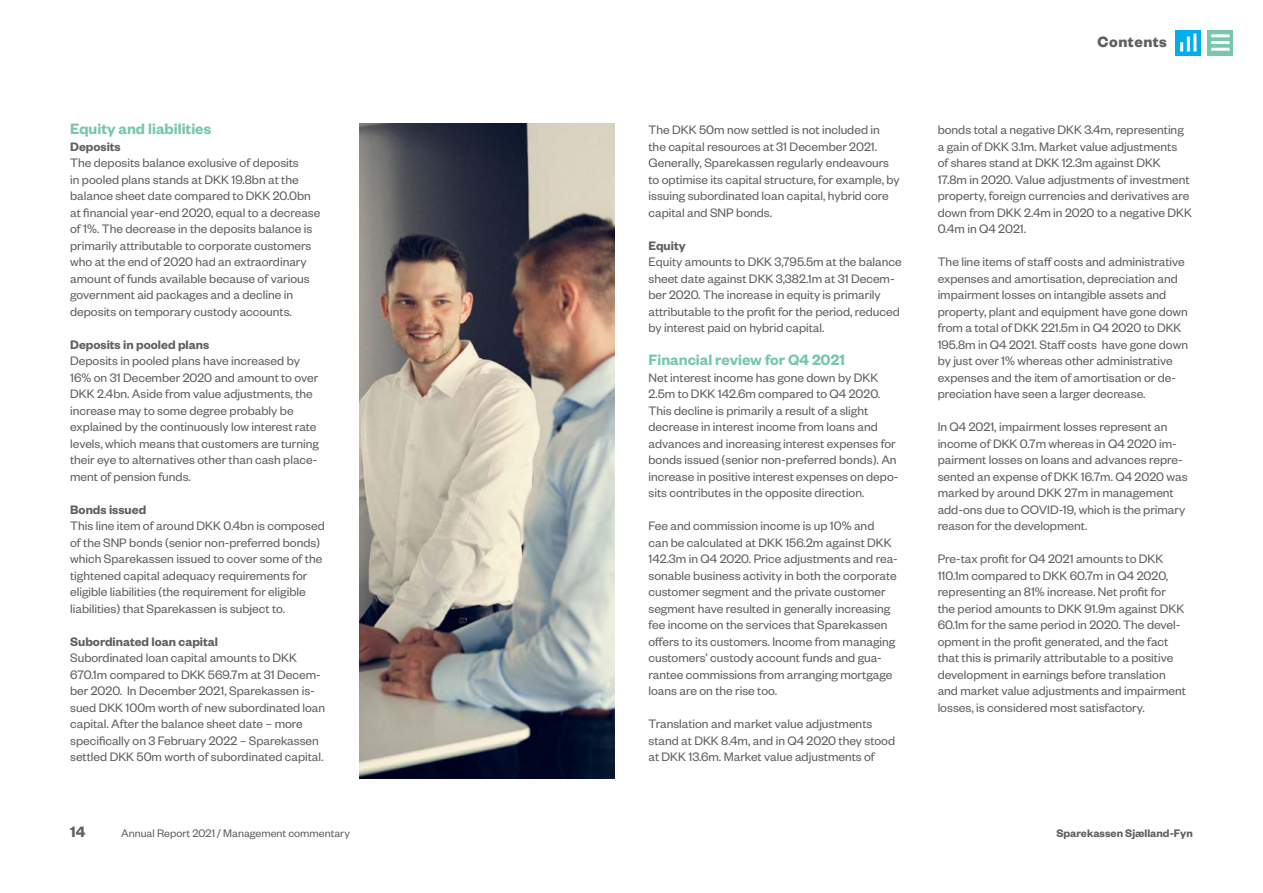
<style>
.page{position:relative;width:1263px;height:893px;background:#fff}
.page>*{position:absolute;margin:0;border:0;box-sizing:border-box;transform-origin:0 0}
.t1{font:600 16.5px "Founders Grotesk";color:#77c8aa}
.t2{font:700 16.5px "Founders Grotesk";letter-spacing:.03em;color:#5f6062}
.t3{font:600 16.5px "Founders Grotesk";color:#5f6062}
.t4{font:13.5px/16.5px "Founders Grotesk";color:#5f6062}
.t5{font:600 13.5px "Founders Grotesk";color:#5f6062}
.t6{font:12px "Founders Grotesk";color:#5f6062}
.t7{font:600 12px "Founders Grotesk";color:#5f6062}
</style>
<div class="page">
<img style="left:359px;top:123px;width:255px;height:655px">
<div style="left:1208px;top:30px;width:25px;height:25px;background:#77c8aa"></div>
<hr style="left:1211px;top:34px;width:18px;height:3px;background:#fff">
<hr style="left:1211px;top:41px;width:18px;height:3px;background:#fff">
<hr style="left:1211px;top:48px;width:18px;height:3px;background:#fff">
<div style="left:1175px;top:30px;width:26px;height:25px;background:#00aeef"></div>
<hr style="left:1193px;top:34px;width:3px;height:18px;background:#fff">
<hr style="left:1187px;top:37px;width:3px;height:15px;background:#fff">
<svg style="left:1180px;top:42px;width:3px;height:10px"></svg>
<p class="t1" style="left:70px;top:119px;width:143px">Equity and liabilities</p>
<p class="t5" style="left:70px;top:138px;width:52px">Deposits</p>
<p class="t4" style="left:70px;top:154px;width:252px">The deposits balance exclusive of deposits<br>in pooled plans stands at DKK 19.8bn at the balance sheet date compared to DKK 20.0bn at financial year-end 2020, equal to a decrease of 1%. The decrease in the deposits balance is primarily attributable to corporate customers who at the end of 2020 had an extraordinary amount of funds available because of various government aid packages and a decline in deposits on temporary custody accounts.</p>
<p class="t5" style="left:70px;top:336px;width:141px">Deposits in pooled plans</p>
<p class="t4" style="left:70px;top:352px;width:250px">Deposits in pooled plans have increased by 16% on 31 December 2020 and amount to over DKK 2.4bn. Aside from value adjustments, the increase may to some degree probably be explained by the continuously low interest rate levels, which means that customers are turning their eye to alternatives other than cash place&shy;ment of pension funds.</p>
<p class="t5" style="left:70px;top:501px;width:78px">Bonds issued</p>
<p class="t4" style="left:70px;top:517px;width:256px">This line item of around DKK 0.4bn is composed of the SNP bonds (senior non-preferred bonds) which Sparekassen issued to cover some of the tightened capital adequacy requirements for eligible liabilities (the requirement for eligible liabilities) that Sparekassen is subject to.</p>
<p class="t5" style="left:70px;top:633px;width:149px">Subordinated loan capital</p>
<p class="t4" style="left:70px;top:649px;width:257px">Subordinated loan capital amounts to DKK 670.1m compared to DKK 569.7m at 31 Decem&shy;ber 2020. In December 2021, Sparekassen is&shy;sued DKK 100m worth of new subordinated loan capital. After the balance sheet date – more specifically on 3 February 2022 – Sparekassen settled DKK 50m worth of subordinated capital.</p>
<p class="t4" style="left:648px;top:121px;width:253px">The DKK 50m now settled is not included in the capital resources at 31 December 2021.<br>Generally, Sparekassen regularly endeavours to optimise its capital structure, for example, by issuing subordinated loan capital, hybrid core capital and SNP bonds.</p>
<p class="t5" style="left:648px;top:237px;width:39px">Equity</p>
<p class="t4" style="left:648px;top:253px;width:255px">Equity amounts to DKK 3,795.5m at the balance sheet date against DKK 3,382.1m at 31 Decem&shy;ber 2020. The increase in equity is primarily attributable to the profit for the period, reduced by interest paid on hybrid capital.</p>
<p class="t1" style="left:648px;top:350px;width:198px">Financial review for Q4 2021</p>
<p class="t4" style="left:648px;top:369px;width:252px">Net interest income has gone down by DKK 2.5m to DKK 142.6m compared to Q4 2020.<br>This decline is primarily a result of a slight decrease in interest income from loans and advances and increasing interest expenses for bonds issued (senior non-preferred bonds). An increase in positive interest expenses on depo&shy;sits contributes in the opposite direction.</p>
<p class="t4" style="left:648px;top:517px;width:251px">Fee and commission income is up 10% and<br>can be calculated at DKK 156.2m against DKK 142.3m in Q4 2020. Price adjustments and rea&shy;sonable business activity in both the corporate customer segment and the private customer segment have resulted in generally increasing fee income on the services that Sparekassen offers to its customers. Income from managing customers’ custody account funds and gua&shy;rantee commissions from arranging mortgage loans are on the rise too.</p>
<p class="t4" style="left:648px;top:715px;width:248px">Translation and market value adjustments stand at DKK 8.4m, and in Q4 2020 they stood at DKK 13.6m. Market value adjustments of</p>
<p class="t2" style="left:1097px;top:31px;width:71px">Contents</p>
<p class="t4" style="left:938px;top:121px;width:256px">bonds total a negative DKK 3.4m, representing a gain of DKK 3.1m. Market value adjustments<br>of shares stand at DKK 12.3m against DKK 17.8m in 2020. Value adjustments of investment property, foreign currencies and derivatives are down from DKK 2.4m in 2020 to a negative DKK 0.4m in Q4 2021.</p>
<p class="t4" style="left:938px;top:253px;width:252px">The line items of staff costs and administrative expenses and amortisation, depreciation and impairment losses on intangible assets and property, plant and equipment have gone down from a total of DKK 221.5m in Q4 2020 to DKK 195.8m in Q4 2021. Staff costs have gone down by just over 1% whereas other administrative expenses and the item of amortisation or de&shy;preciation have seen a larger decrease.</p>
<p class="t4" style="left:938px;top:418px;width:251px">In Q4 2021, impairment losses represent an income of DKK 0.7m whereas in Q4 2020 im&shy;pairment losses on loans and advances repre&shy;sented an expense of DKK 16.7m. Q4 2020 was marked by around DKK 27m in management add-ons due to COVID-19, which is the primary reason for the development.</p>
<p class="t4" style="left:938px;top:550px;width:250px">Pre-tax profit for Q4 2021 amounts to DKK 110.1m compared to DKK 60.7m in Q4 2020, representing an 81% increase. Net profit for the period amounts to DKK 91.9m against DKK 60.1m for the same period in 2020. The devel&shy;opment in the profit generated, and the fact that this is primarily attributable to a positive development in earnings before translation and market value adjustments and impairment losses, is considered most satisfactory.</p>
<p class="t3" style="left:70px;top:821px;width:17px">14</p>
<p class="t6" style="left:121px;top:826px;width:230px">Annual Report 2021 / Management commentary</p>
<p class="t7" style="left:1056px;top:825px;width:138px">Sparekassen Sjælland-Fyn</p>
</div>
